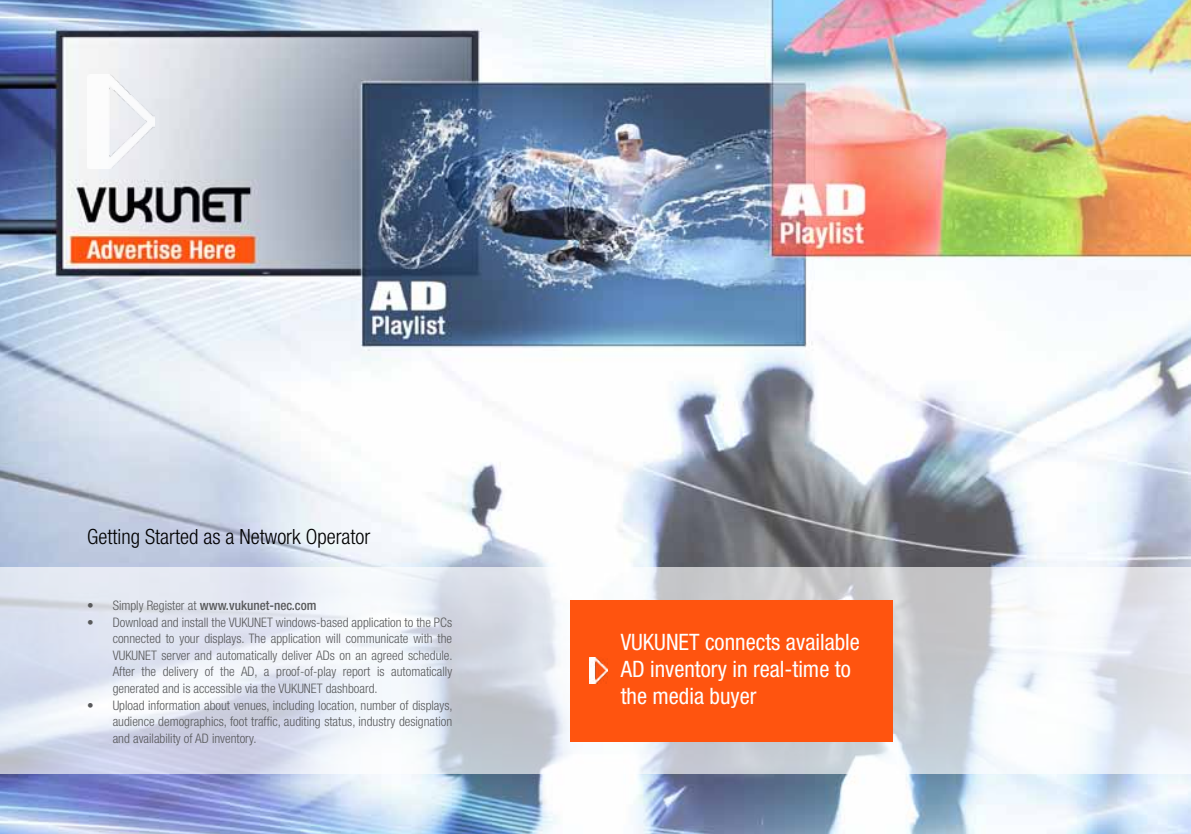
<style>
.page{position:relative;width:1191px;height:834px;background:#fff}
.page>*{position:absolute;margin:0;border:0;box-sizing:border-box;transform-origin:0 0}
.t1{font:condensed 22.57px/27.1px "Helvetica Neue LT Std";color:#fff}
.t2{font:300 condensed 21px "Helvetica Neue LT Std";color:#000}
.t3{font:300 condensed 13.12px/16.6px "Helvetica Neue LT Std";color:#58595b;text-align:justify}
.t4{font:500 condensed 13.12px "Helvetica Neue LT Std";color:#58595b}
.s1{font-weight:300}
</style>
<div class="page">
<img style="left:0;top:0;width:1191px;height:833px">
<svg style="left:0;top:567px;width:1191px;height:206px"></svg>
<div style="left:570px;top:600px;width:322px;height:142px;background:#ff540f"></div>
<img style="left:589px;top:657px;width:19px;height:26px">
<img style="left:87px;top:74px;width:67px;height:94px">
<h2 class="t2" style="left:87px;top:524px;width:284px">Getting Started as a Network Operator</h2>
<p class="t4" style="left:87px;top:597px;width:231px"><span class="s1">• Simply Register at</span> www.vukunet-nec.com</p>
<p class="t3" style="left:113px;top:613px;width:341px;text-indent:-25px">• Download and install the VUKUNET windows-based application to the PCs connected to your displays. The application will communicate with the VUKUNET server and automatically deliver ADs on an agreed schedule.<br>After the delivery of the AD, a proof-of-play report is automatically generated and is accessible via the VUKUNET dashboard.</p>
<p class="t3" style="left:113px;top:696px;width:341px;text-indent:-25px">• Upload information about venues, including location, number of displays, audience demographics, foot traffic, auditing status, industry designation and availability of AD inventory.</p>
<h1 class="t1" style="left:620px;top:628px;width:241px">VUKUNET connects available<br>AD inventory in real-time to the media buyer</h1>
</div>
